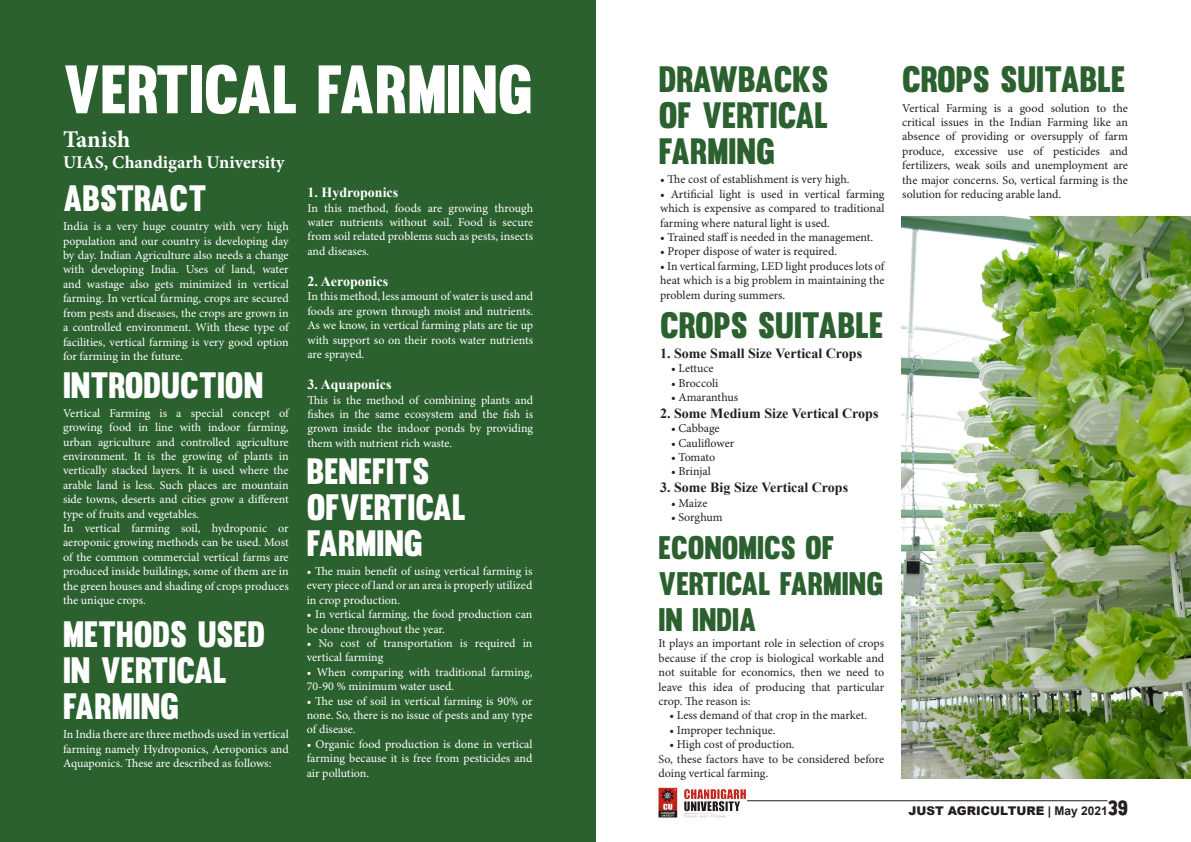
<style>
.page{position:relative;width:1191px;height:842px;background:#fff}
.page>*{position:absolute;margin:0;border:0;box-sizing:border-box;transform-origin:0 0}
.t1{font:67px "Muro";color:#fff}
.t2{font:36px/36px "Muro";color:#fff}
.t3{font:36px "Muro";color:#2b602f}
.t4{font:32px/36px "Muro";color:#2b602f}
.t5{font:700 24px "Minion Pro";letter-spacing:-.005em;color:#fff}
.t6{font:700 18px "Minion Pro";color:#fff}
.t7{font:700 14px "Times New Roman";color:#231f20}
.t8{font:700 14px "Times New Roman";color:#fff}
.t9{font:12px/14.4px "Minion Pro";color:#fff;text-align:justify}
.t10{font:12px/14.4px "Minion Pro";color:#231f20;text-align:justify}
.t11{font:900 12px "Arial";color:#231f20}
.s1{font-weight:700}
.s2{font-family:"Muro";font-weight:400;font-size:20px}
</style>
<div class="page">
<hr style="left:747px;top:800px;width:360px;height:1px;background:#231f20">
<img style="left:658px;top:787px;width:88px;height:31px">
<div style="left:0;top:0;width:595px;height:121px;background:#2b602f"></div>
<div style="left:0;top:115px;width:595px;height:727px;background:#2b602f"></div>
<img style="left:901px;top:216px;width:290px;height:563px">
<p class="t1" style="left:63px;top:49px;width:471px">VERTICAL FARMING</p>
<p class="t5" style="left:63px;top:122px;width:69px">Tanish</p>
<p class="t6" style="left:63px;top:150px;width:223px">UIAS, Chandigarh University</p>
<p class="t2" style="left:63px;top:180px;width:145px">ABSTRACT</p>
<p class="t8" style="left:307px;top:182px;width:92px">1. Hydroponics</p>
<p class="t9" style="left:307px;top:201px;width:227px">In this method, foods are growing through water nutrients without soil. Food is secure from soil related problems such as pests, insects and diseases.</p>
<p class="t8" style="left:307px;top:271px;width:82px">2. Aeroponics</p>
<p class="t9" style="left:307px;top:290px;width:227px">In this method, less amount of water is used and foods are grown through moist and nutrients.<br>As we know, in vertical farming plats are tie up with support so on their roots water nutrients are sprayed.</p>
<p class="t8" style="left:307px;top:374px;width:86px">3. Aquaponics</p>
<p class="t9" style="left:307px;top:393px;width:227px">This is the method of combining plants and fishes in the same ecosystem and the fish is grown inside the indoor ponds by providing them with nutrient rich waste.</p>
<p class="t9" style="left:63px;top:220px;width:227px">India is a very huge country with very high population and our country is developing day by day. Indian Agriculture also needs a change with developing India. Uses of land, water and wastage also gets minimized in vertical farming. In vertical farming, crops are secured from pests and diseases, the crops are grown in a controlled environment. With these type of facilities, vertical farming is very good option for farming in the future.</p>
<p class="t2" style="left:63px;top:366px;width:202px">INTRODUCTION</p>
<p class="t9" style="left:63px;top:406px;width:227px">Vertical Farming is a special concept of growing food in line with indoor farming, urban agriculture and controlled agriculture environment. It is the growing of plants in vertically stacked layers. It is used where the arable land is less. Such places are mountain side towns, deserts and cities grow a different type of fruits and vegetables.</p>
<p class="t9" style="left:63px;top:521px;width:227px">In vertical farming soil, hydroponic or aeroponic growing methods can be used. Most of the common commercial vertical farms are produced inside buildings, some of them are in the green houses and shading of crops produces the unique crops.</p>
<p class="t2" style="left:307px;top:453px;width:161px">BENEFITS<br>OFVERTICAL<br>FARMING</p>
<p class="t9" style="left:307px;top:564px;width:227px">• The main benefit of using vertical farming is every piece of land or an area is properly utilized in crop production.</p>
<p class="t9" style="left:307px;top:608px;width:227px">• In vertical farming, the food production can be done throughout the year.</p>
<p class="t9" style="left:307px;top:636px;width:227px">• No cost of transportation is required in vertical farming</p>
<p class="t9" style="left:307px;top:665px;width:227px">• When comparing with traditional farming,<br>70-90 % minimum water used.</p>
<p class="t9" style="left:307px;top:694px;width:227px">• The use of soil in vertical farming is 90% or none. So, there is no issue of pests and any type of disease.</p>
<p class="t9" style="left:307px;top:737px;width:227px">• Organic food production is done in vertical farming because it is free from pesticides and air pollution.</p>
<p class="t2" style="left:63px;top:616px;width:204px">METHODS USED<br>IN VERTICAL<br>FARMING</p>
<p class="t9" style="left:63px;top:728px;width:227px">In India there are three methods used in vertical farming namely Hydroponics, Aeroponics and Aquaponics. These are described as follows:</p>
<p class="t3" style="left:659px;top:58px;width:171px">DRAWBACKS</p>
<p class="t3" style="left:659px;top:94px;width:171px">OF VERTICAL</p>
<p class="t3" style="left:659px;top:130px;width:117px">FARMING</p>
<p class="t10" style="left:660px;top:173px;width:191px">• The cost of establishment is very high.</p>
<p class="t10" style="left:660px;top:187px;width:226px">• Artificial light is used in vertical farming which is expensive as compared to traditional farming where natural light is used.</p>
<p class="t10" style="left:660px;top:230px;width:215px">• Trained staff is needed in the management.</p>
<p class="t10" style="left:660px;top:245px;width:178px">• Proper dispose of water is required.</p>
<p class="t10" style="left:660px;top:259px;width:226px">• In vertical farming, LED light produces lots of heat which is a big problem in maintaining the problem during summers.</p>
<p class="t3" style="left:660px;top:303px;width:225px">CROPS SUITABLE</p>
<p class="t7" style="left:660px;top:343px;width:203px">1. Some Small Size Vertical Crops</p>
<p class="t10" style="left:671px;top:362px;width:44px">• Lettuce</p>
<p class="t10" style="left:671px;top:376px;width:49px">• Broccoli</p>
<p class="t10" style="left:671px;top:390px;width:69px">• Amaranthus</p>
<p class="t7" style="left:660px;top:403px;width:220px">2. Some Medium Size Vertical Crops</p>
<p class="t10" style="left:671px;top:422px;width:50px">• Cabbage</p>
<p class="t10" style="left:671px;top:436px;width:65px">• Cauliflower</p>
<p class="t10" style="left:671px;top:450px;width:46px">• Tomato</p>
<p class="t10" style="left:671px;top:465px;width:41px">• Brinjal</p>
<p class="t7" style="left:660px;top:477px;width:189px">3. Some Big Size Vertical Crops</p>
<p class="t10" style="left:671px;top:496px;width:38px">• Maize</p>
<p class="t10" style="left:671px;top:510px;width:53px">• Sorghum</p>
<p class="t4" style="left:658px;top:530px;width:226px">ECONOMICS OF<br>VERTICAL FARMING<br>IN INDIA</p>
<p class="t10" style="left:658px;top:637px;width:227px">It plays an important role in selection of crops because if the crop is biological workable and not suitable for economics, then we need to leave this idea of producing that particular crop. The reason is:</p>
<p class="t10" style="left:669px;top:709px;width:199px">• Less demand of that crop in the market.</p>
<p class="t10" style="left:669px;top:723px;width:108px">• Improper technique.</p>
<p class="t10" style="left:669px;top:738px;width:127px">• High cost of production.</p>
<p class="t10" style="left:658px;top:752px;width:227px">So, these factors have to be considered before doing vertical farming.</p>
<p class="t3" style="left:902px;top:58px;width:225px">CROPS SUITABLE</p>
<p class="t10" style="left:902px;top:101px;width:227px">Vertical Farming is a good solution to the critical issues in the Indian Farming like an absence of providing or oversupply of farm produce, excessive use of pesticides and fertilizers, weak soils and unemployment are the major concerns. So, vertical farming is the solution for reducing arable land.</p>
<p class="t11" style="left:908px;top:802px;width:221px">JUST AGRICULTURE <span class="s1">| May 2021</span><span class="s2">39</span></p>
</div>
